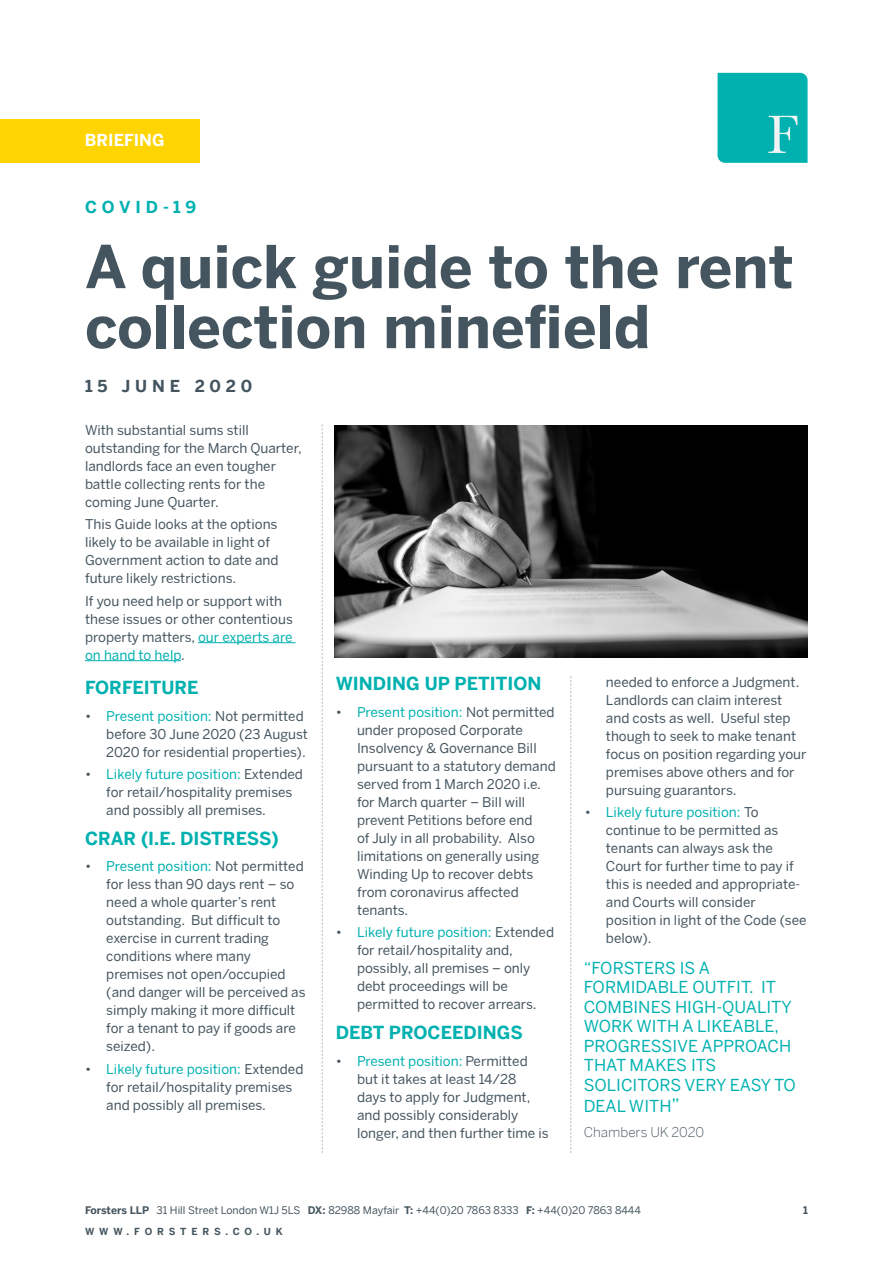
<style>
.page{position:relative;width:893px;height:1263px;background:#fff}
.page>*{position:absolute;margin:0;border:0;box-sizing:border-box;transform-origin:0 0}
.Drop_Cap{font:700 58.5px/60px "Benton Sans";color:#45555f}
.Drop_Cap-2{font:700 18px "Benton Sans";color:#00b1b0}
.Drop_Cap-3{font:16.5px/19.5px "Benton Sans";color:#00b1b0}
.Drop_Cap-4{font:700 16.5px "Benton Sans";letter-spacing:.3em;color:#45555f}
.Drop_Cap-5{font:700 16.5px "Benton Sans";color:#fff}
.Drop_Cap-6{font:700 16.5px "Benton Sans";letter-spacing:.29em;color:#00b1b0}
.Drop_Cap-7{font:13.5px/18px "Benton Sans";color:#45555f}
.Drop_Cap-8{font:300 13.5px "Benton Sans";color:#45555f}
.Drop_Cap-9{font:10.5px "Benton Sans";color:#45555f}
.Drop_Cap-10{font:700 10.5px "Benton Sans";color:#45555f}
.Drop_Cap-11{font:700 9.75px "Benton Sans";letter-spacing:.5em;color:#45555f}
.s1{color:#00b1b0}
.s2{font-size:18px}
.s3{font-weight:700}
</style>
<div class="page">
<div style="left:718px;top:73px;width:90px;height:90px;background:#00b1b0"></div>
<div style="left:0;top:119px;width:200px;height:44px;background:#fed503"></div>
<svg style="left:570px;top:676px;width:1px;height:477px"></svg>
<svg style="left:322px;top:424px;width:1px;height:729px"></svg>
<hr style="left:198px;top:642px;width:98px;height:1px;background:#00b1b0">
<hr style="left:85px;top:660px;width:96px;height:1px;background:#00b1b0">
<img style="left:335px;top:426px;width:473px;height:231px">
<p class="Drop_Cap-5" style="left:85px;top:130px;width:81px">BRIEFING</p>
<p class="Drop_Cap-6" style="left:85px;top:197px;width:113px">COVID-19</p>
<p class="Drop_Cap" style="left:85px;top:236px;width:710px">A quick guide to the rent collection minefield</p>
<p class="Drop_Cap-4" style="left:85px;top:377px;width:169px">15 JUNE 2020</p>
<p class="Drop_Cap-7" style="left:85px;top:421px;width:218px">With substantial sums still outstanding for the March Quarter, landlords face an even tougher battle collecting rents for the coming June Quarter.</p>
<p class="Drop_Cap-7" style="left:85px;top:515px;width:195px">This Guide looks at the options likely to be available in light of<br>Government action to date and future likely restrictions.</p>
<p class="Drop_Cap-7" style="left:85px;top:592px;width:209px">If you need help or support with these issues or other contentious property matters, <span class="s1">our experts are on hand to help</span>.</p>
<p class="Drop_Cap-2" style="left:85px;top:677px;width:115px">FORFEITURE</p>
<p class="Drop_Cap-7" style="left:106px;top:706px;width:203px;text-indent:-21px">• <span class="s1">Present position:</span> Not permitted before 30 June 2020 (23 August<br>2020 for residential properties).</p>
<p class="Drop_Cap-7" style="left:106px;top:765px;width:198px;text-indent:-21px">• <span class="s1">Likely future position:</span> Extended for retail/hospitality premises and possibly all premises.</p>
<p class="Drop_Cap-2" style="left:85px;top:828px;width:195px">CRAR (I.E. DISTRESS)</p>
<p class="Drop_Cap-7" style="left:106px;top:857px;width:201px;text-indent:-21px">• <span class="s1">Present position:</span> Not permitted for less than 90 days rent – so need a whole quarter’s rent outstanding. But difficult to exercise in current trading conditions where many premises not open/occupied (and danger will be perceived as simply making it more difficult for a tenant to pay if goods are seized).</p>
<p class="Drop_Cap-7" style="left:106px;top:1060px;width:199px;text-indent:-21px">• <span class="s1">Likely future position:</span> Extended for retail/hospitality premises and possibly all premises.</p>
<p class="Drop_Cap-2" style="left:336px;top:673px;width:207px">WINDING UP PETITION</p>
<p class="Drop_Cap-7" style="left:357px;top:703px;width:200px;text-indent:-21px">• <span class="s1">Present position:</span> Not permitted under proposed Corporate<br>Insolvency &amp; Governance Bill pursuant to a statutory demand served from 1 March 2020 i.e. for March quarter – Bill will prevent Petitions before end<br>of July in all probability. Also limitations on generally using<br>Winding Up to recover debts from coronavirus affected tenants.</p>
<p class="Drop_Cap-7" style="left:357px;top:923px;width:199px;text-indent:-21px">• <span class="s1">Likely future position:</span> Extended for retail/hospitality and, possibly, all premises – only debt proceedings will be permitted to recover arrears.</p>
<p class="Drop_Cap-2" style="left:336px;top:1022px;width:189px">DEBT PROCEEDINGS</p>
<p class="Drop_Cap-7" style="left:357px;top:1052px;width:193px;text-indent:-21px">• <span class="s1">Present position:</span> Permitted but it takes at least 14/28 days to apply for Judgment, and possibly considerably longer, and then further time is</p>
<p class="Drop_Cap-7" style="left:606px;top:673px;width:202px">needed to enforce a Judgment.<br>Landlords can claim interest and costs as well. Useful step though to seek to make tenant focus on position regarding your premises above others and for pursuing guarantors.</p>
<p class="Drop_Cap-7" style="left:606px;top:803px;width:202px;text-indent:-21px">• <span class="s1">Likely future position:</span> To continue to be permitted as tenants can always ask the<br>Court for further time to pay if this is needed and appropriate&shy;and Courts will consider position in light of the Code (see below).</p>
<p class="Drop_Cap-3" style="left:584px;top:958px;width:214px">“FORSTERS IS A<br>FORMIDABLE OUTFIT. IT<br>COMBINES HIGH-QUALITY<br>WORK WITH A LIKEABLE,<br>PROGRESSIVE APPROACH<br>THAT MAKES ITS<br>SOLICITORS VERY EASY TO</p>
<p class="Drop_Cap-3" style="left:584px;top:1096px;width:98px">DEAL WITH<span class="s2">”</span></p>
<p class="Drop_Cap-8" style="left:584px;top:1124px;width:122px">Chambers UK 2020</p>
<p class="Drop_Cap-9" style="left:85px;top:1204px;width:557px"><span class="s3">Forsters LLP</span> 31 Hill Street London W1J 5LS <span class="s3">DX:</span> 82988 Mayfair <span class="s3">T:</span> +44(0)20 7863 8333 <span class="s3">F:</span> +44(0)20 7863 8444</p>
<p class="Drop_Cap-11" style="left:85px;top:1226px;width:199px">WWW.FORSTERS.CO.UK</p>
<p class="Drop_Cap-10" style="left:803px;top:1204px;width:6px">1</p>
</div>
